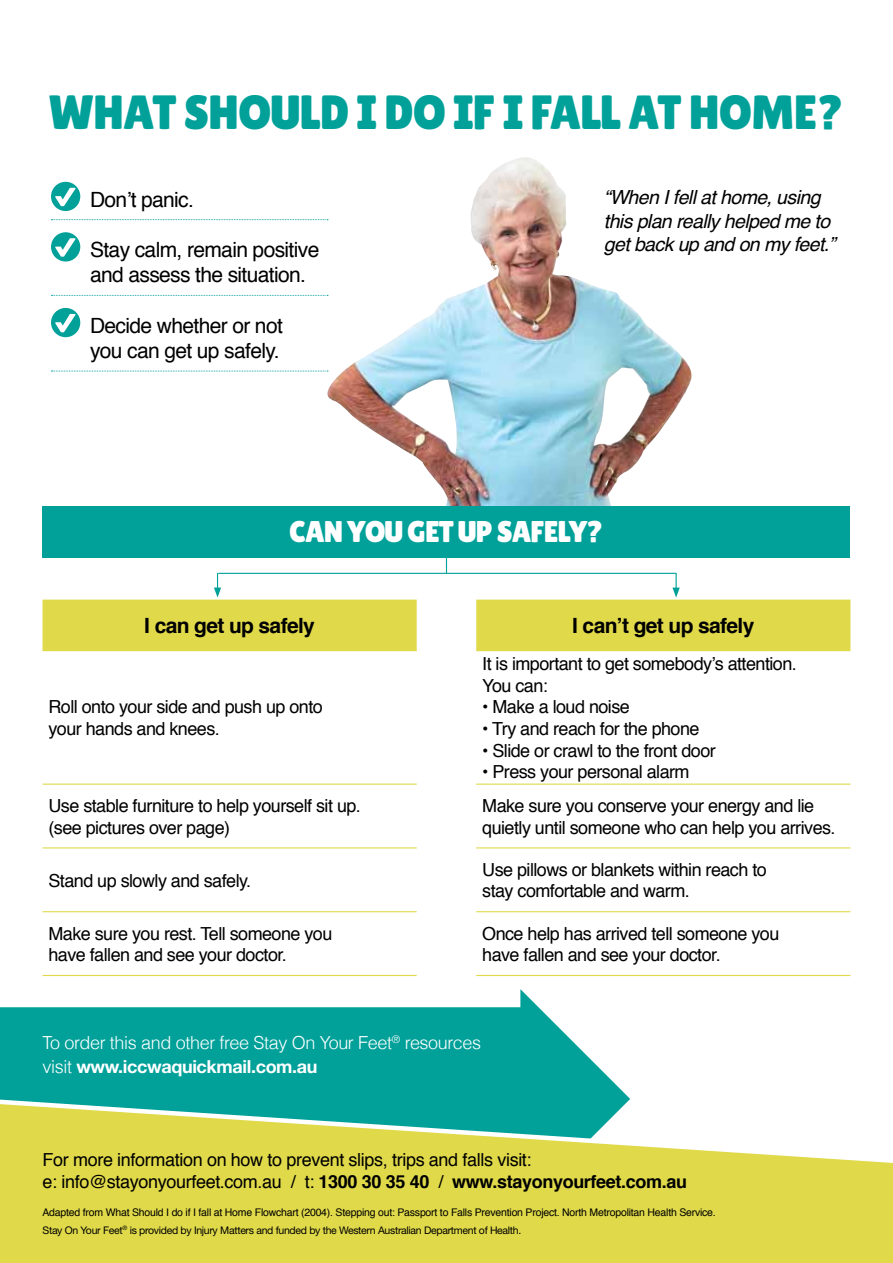
<style>
.page{position:relative;width:893px;height:1263px;background:#fff}
.page>*{position:absolute;margin:0;border:0;box-sizing:border-box;transform-origin:0 0}
.t1{font:48px "Lilita One";letter-spacing:-.02em;color:#01a19a}
.t2{font:30px "Lilita One";letter-spacing:-.03em;color:#fff}
.t3{font:21px/25.2px "Helvetica";letter-spacing:-.03em;color:#000}
.t4{font:700 21px "Helvetica";letter-spacing:-.03em;color:#000}
.t5{font:italic 19.5px/23.4px "Helvetica";letter-spacing:-.03em;color:#000}
.t6{font:18px/21.6px "Helvetica";letter-spacing:-.03em;color:#000}
.t7{font:300 18px "Helvetica";letter-spacing:-.02em;color:#fff}
.t8{font:700 18px "Helvetica Neue LT Std";letter-spacing:-.02em;color:#fff}
.t9{font:10.5px "Helvetica";letter-spacing:-.02em;color:#000}
.t10{font:10.5px "Helvetica Neue LT Std";letter-spacing:-.03em;color:#000}
.s1{font-family:"Helvetica";font-weight:300}
.s2{font-weight:700}
</style>
<div class="page">
<hr style="left:43px;top:783px;width:374px;height:2px;background:#e0da4a">
<hr style="left:43px;top:847px;width:374px;height:1px;background:#e0da4a">
<hr style="left:43px;top:911px;width:374px;height:1px;background:#e0da4a">
<hr style="left:43px;top:975px;width:374px;height:1px;background:#e0da4a">
<hr style="left:476px;top:783px;width:374px;height:2px;background:#e0da4a">
<hr style="left:476px;top:847px;width:374px;height:1px;background:#e0da4a">
<hr style="left:476px;top:911px;width:374px;height:1px;background:#e0da4a">
<hr style="left:476px;top:975px;width:374px;height:1px;background:#e0da4a">
<svg style="left:51px;top:219px;width:276px;height:1px"></svg>
<svg style="left:51px;top:295px;width:276px;height:1px"></svg>
<svg style="left:51px;top:371px;width:276px;height:1px"></svg>
<div style="left:51px;top:182px;width:29px;height:29px;background:#01a19a;border-radius:50%"></div>
<svg style="left:55px;top:188px;width:20px;height:18px"></svg>
<div style="left:51px;top:232px;width:29px;height:29px;background:#01a19a;border-radius:50%"></div>
<svg style="left:55px;top:238px;width:20px;height:19px"></svg>
<div style="left:51px;top:308px;width:29px;height:29px;background:#01a19a;border-radius:50%"></div>
<svg style="left:55px;top:314px;width:20px;height:18px"></svg>
<img style="left:327px;top:157px;width:365px;height:349px">
<div style="left:43px;top:506px;width:807px;height:51px;background:#01a19a"></div>
<svg style="left:43px;top:557px;width:807px;height:94px"></svg>
<svg style="left:0;top:989px;width:627px;height:107px;fill:#01a19a"></svg>
<svg style="left:0;top:1096px;width:893px;height:167px;background:#ced968"></svg>
<h1 class="t1" style="left:48px;top:85px;width:797px">WHAT SHOULD I DO IF I FALL AT HOME?</h1>
<p class="t3" style="left:90px;top:187px;width:105px">Don’t panic.</p>
<p class="t3" style="left:90px;top:238px;width:231px">Stay calm, remain positive and assess the situation.</p>
<p class="t3" style="left:90px;top:313px;width:194px">Decide whether or not you can get up safely.</p>
<p class="t5" style="left:604px;top:186px;width:233px">“When I fell at home, using this plan really helped me to get back up and on my feet.”</p>
<h2 class="t2" style="left:289px;top:515px;width:316px">CAN YOU GET UP SAFELY?</h2>
<p class="t4" style="left:144px;top:609px;width:172px">I can get up safely</p>
<p class="t4" style="left:572px;top:609px;width:184px">I can’t get up safely</p>
<p class="t6" style="left:49px;top:697px;width:276px">Roll onto your side and push up onto your hands and knees.</p>
<p class="t6" style="left:482px;top:653px;width:316px">It is important to get somebody’s attention.<br>You can:</p>
<p class="t6" style="left:482px;top:697px;width:149px">• Make a loud noise</p>
<p class="t6" style="left:482px;top:718px;width:219px">• Try and reach for the phone</p>
<p class="t6" style="left:482px;top:740px;width:235px">• Slide or crawl to the front door</p>
<p class="t6" style="left:482px;top:761px;width:209px">• Press your personal alarm</p>
<p class="t6" style="left:49px;top:795px;width:314px">Use stable furniture to help yourself sit up. (see pictures over page)</p>
<p class="t6" style="left:482px;top:795px;width:355px">Make sure you conserve your energy and lie quietly until someone who can help you arrives.</p>
<p class="t6" style="left:49px;top:870px;width:204px">Stand up slowly and safely.</p>
<p class="t6" style="left:482px;top:859px;width:286px">Use pillows or blankets within reach to stay comfortable and warm.</p>
<p class="t6" style="left:49px;top:923px;width:285px">Make sure you rest. Tell someone you have fallen and see your doctor.</p>
<p class="t6" style="left:482px;top:923px;width:299px">Once help has arrived tell someone you have fallen and see your doctor.</p>
<p class="t7" style="left:43px;top:1028px;width:440px">To order this and other free Stay On Your Feet<sup>®</sup> resources</p>
<p class="t8" style="left:43px;top:1055px;width:277px"><span class="s1">visit</span> www.iccwaquickmail.com.au</p>
<p class="t6" style="left:43px;top:1149px;width:646px;line-height:22.5px">For more information on how to prevent slips, trips and falls visit:<br>e: info@stayonyourfeet.com.au / t: <span class="s2">1300 30 35 40</span> / <span class="s2">www.stayonyourfeet.com.au</span></p>
<p class="t9" style="left:43px;top:1204px;width:675px">Adapted from What Should I do if I fall at Home Flowchart (2004). Stepping out: Passport to Falls Prevention Project. North Metropolitan Health Service.</p>
<p class="t10" style="left:43px;top:1223px;width:480px">Stay On Your Feet<sup>®</sup> is provided by Injury Matters and funded by the Western Australian Department of Health.</p>
</div>
